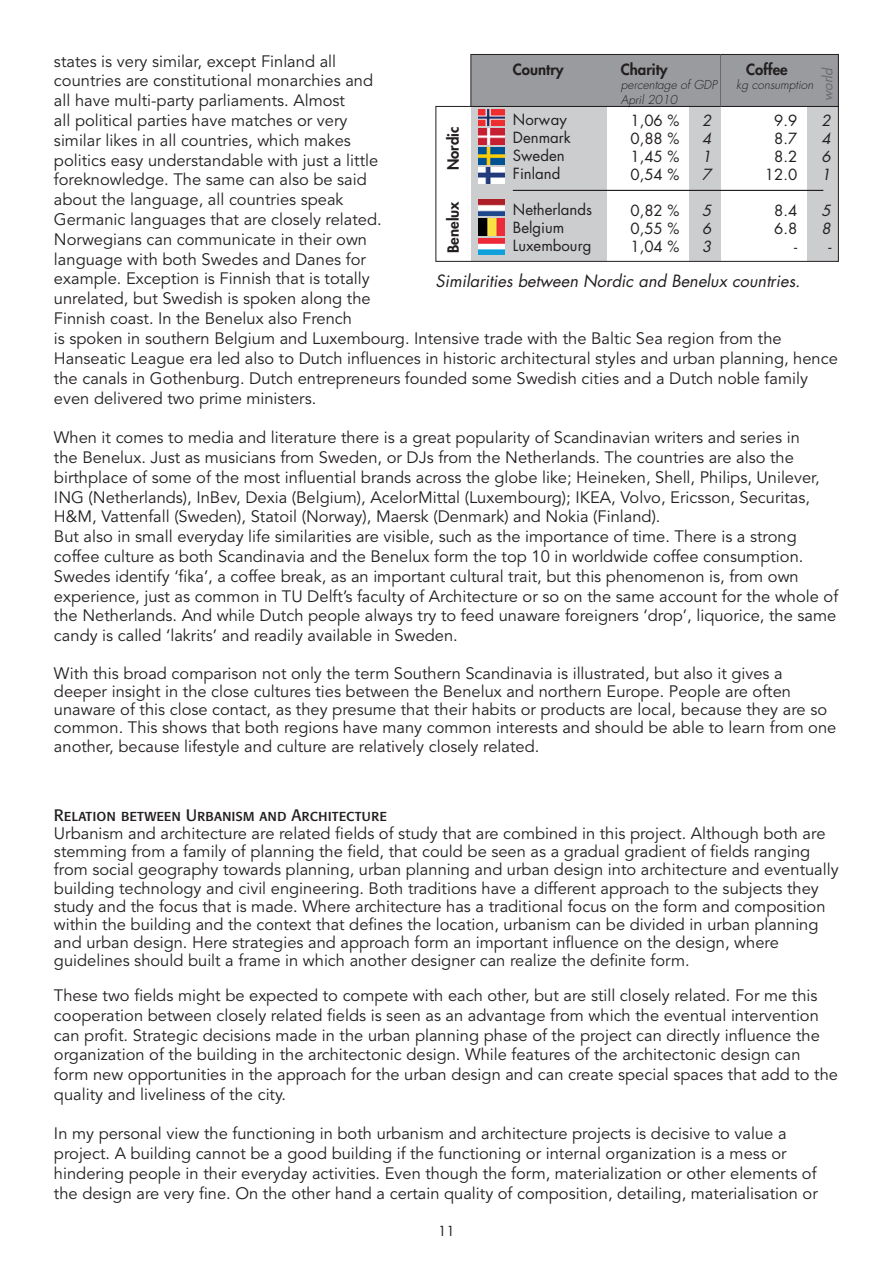
<style>
.page{position:relative;width:893px;height:1263px;background:#fff}
.page>*{position:absolute;margin:0;border:0;box-sizing:border-box;transform-origin:0 0}
.t1{font:16.5px/19.8px "Avenir LT Std";color:#231f20}
.t2{font:italic 16.5px "Futura Std";color:#231f20}
.t3{font:16.5px "Formata Regular SC";color:#231f20}
.t4{font:15px/18px "Futura Std";color:#231f20}
.t5{font:800 15px "Futura Std";color:#231f20}
.t6{font:italic 15px/18px "Futura Std";color:#231f20;text-align:justify}
.t7{font:italic 13.5px "Futura Std";color:#696b6d}
.t8{font:13.5px "Futura Std";color:#231f20}
.t9{font:italic 300 12px "Futura Std";color:#231f20}
</style>
<div class="page">
<div style="left:807px;top:106px;width:31px;height:155px;background:#cbcdcf"></div>
<div style="left:689px;top:106px;width:31px;height:155px;background:#cbcdcf"></div>
<div style="left:471px;top:106px;width:136px;height:155px;background:#cbcdcf"></div>
<hr style="left:513px;top:190px;width:310px;height:1px;background:#231e20">
<div style="left:435px;top:106px;width:404px;height:156px;border:1px solid #231e20"></div>
<div style="left:471px;top:54px;width:367px;height:52px;background:#999b9e"></div>
<div style="left:471px;top:54px;width:367px;height:53px;border:1px solid #231f20"></div>
<img style="left:479px;top:238px;width:26px;height:17px">
<img style="left:479px;top:219px;width:26px;height:16px">
<img style="left:479px;top:128px;width:26px;height:17px">
<img style="left:479px;top:167px;width:26px;height:16px">
<img style="left:479px;top:200px;width:26px;height:16px">
<img style="left:479px;top:109px;width:26px;height:16px">
<img style="left:479px;top:148px;width:26px;height:16px">
<hr style="left:720px;top:54px;width:1px;height:52px;background:#696b6d">
<p class="t1" style="left:54px;top:52px;width:329px">states is very similar, except Finland all countries are constitutional monarchies and all have multi-party parliaments. Almost<br>all political parties have matches or very similar likes in all countries, which makes politics easy understandable with just a little foreknowledge. The same can also be said about the language, all countries speak Germanic languages that are closely related.<br>Norwegians can communicate in their own language with both Swedes and Danes for example. Exception is Finnish that is totally unrelated, but Swedish is spoken along the Finnish coast. In the Benelux also French</p>
<p class="t5" style="left:446px;top:170px;width:45px;rotate:-90deg">Nordic</p>
<p class="t5" style="left:446px;top:253px;width:53px;rotate:-90deg">Benelux</p>
<p class="t5" style="left:513px;top:62px;width:52px">Country</p>
<p class="t5" style="left:621px;top:62px;width:48px">Charity</p>
<p class="t5" style="left:746px;top:62px;width:43px">Coffee</p>
<p class="t9" style="left:621px;top:79px;width:98px">percentage of GDP</p>
<p class="t9" style="left:736px;top:79px;width:79px">kg consumption</p>
<p class="t9" style="left:621px;top:93px;width:58px">April 2010</p>
<p class="t4" style="left:630px;top:112px;width:50px;text-align:justify">1,06 % 0,88 % 1,45 % 0,54 %</p>
<p class="t4" style="left:630px;top:202px;width:50px;text-align:justify">0,82 % 0,55 % 1,04 %</p>
<p class="t4" style="left:513px;top:111px;width:60px">Norway<br>Denmark<br>Sweden<br>Finland</p>
<p class="t4" style="left:513px;top:201px;width:81px">Netherlands<br>Belgium<br>Luxembourg</p>
<p class="t4" style="left:765px;top:112px;width:34px;text-align:right">9.9<br>8.7<br>8.2<br>12.0</p>
<p class="t4" style="left:774px;top:202px;width:25px;text-align:right">8.4<br>6.8 -</p>
<p class="t6" style="left:702px;top:112px;width:11px">2<br>4<br>1<br>7</p>
<p class="t6" style="left:702px;top:202px;width:11px">5<br>6<br>3</p>
<p class="t2" style="left:435px;top:273px;width:366px">Similarities between Nordic and Benelux countries.</p>
<p class="t7" style="left:821px;top:101px;width:36px;rotate:-90deg">world</p>
<p class="t6" style="left:822px;top:112px;width:11px">2<br>4<br>6<br>1</p>
<p class="t6" style="left:822px;top:202px;width:11px;text-align:center">5<br>8 -</p>
<p class="t1" style="left:54px;top:330px;width:785px">is spoken in southern Belgium and Luxembourg. Intensive trade with the Baltic Sea region from the Hanseatic League era led also to Dutch influences in historic architectural styles and urban planning, hence the canals in Gothenburg. Dutch entrepreneurs founded some Swedish cities and a Dutch noble family even delivered two prime ministers.</p>
<p class="t1" style="left:54px;top:429px;width:786px">When it comes to media and literature there is a great popularity of Scandinavian writers and series in<br>the Benelux. Just as musicians from Sweden, or DJs from the Netherlands. The countries are also the birthplace of some of the most influential brands across the globe like; Heineken, Shell, Philips, Unilever, ING (Netherlands), InBev, Dexia (Belgium), AcelorMittal (Luxembourg); IKEA, Volvo, Ericsson, Securitas, H&amp;M, Vattenfall (Sweden), Statoil (Norway), Maersk (Denmark) and Nokia (Finland).<br>But also in small everyday life similarities are visible, such as the importance of time. There is a strong coffee culture as both Scandinavia and the Benelux form the top 10 in worldwide coffee consumption.<br>Swedes identify ‘fika’, a coffee break, as an important cultural trait, but this phenomenon is, from own experience, just as common in TU Delft’s faculty of Architecture or so on the same account for the whole of the Netherlands. And while Dutch people always try to feed unaware foreigners ‘drop’, liquorice, the same candy is called ‘lakrits’ and readily available in Sweden.</p>
<p class="t1" style="left:54px;top:666px;width:784px;line-height:18.1px">With this broad comparison not only the term Southern Scandinavia is illustrated, but also it gives a deeper insight in the close cultures ties between the Benelux and northern Europe. People are often unaware of this close contact, as they presume that their habits or products are local, because they are so common. This shows that both regions have many common interests and should be able to learn from one another, because lifestyle and culture are relatively closely related.</p>
<p class="t3" style="left:54px;top:808px;width:334px">Relation between Urbanism and Architecture</p>
<p class="t1" style="left:54px;top:826px;width:786px;line-height:18.1px">Urbanism and architecture are related fields of study that are combined in this project. Although both are stemming from a family of planning the field, that could be seen as a gradual gradient of fields ranging from social geography towards planning, urban planning and urban design into architecture and eventually building technology and civil engineering. Both traditions have a different approach to the subjects they study and the focus that is made. Where architecture has a traditional focus on the form and composition within the building and the context that defines the location, urbanism can be divided in urban planning and urban design. Here strategies and approach form an important influence on the design, where guidelines should built a frame in which another designer can realize the definite form.</p>
<p class="t1" style="left:54px;top:987px;width:785px">These two fields might be expected to compete with each other, but are still closely related. For me this cooperation between closely related fields is seen as an advantage from which the eventual intervention can profit. Strategic decisions made in the urban planning phase of the project can directly influence the organization of the building in the architectonic design. While features of the architectonic design can form new opportunities in the approach for the urban design and can create special spaces that add to the quality and liveliness of the city.</p>
<p class="t1" style="left:54px;top:1125px;width:765px">In my personal view the functioning in both urbanism and architecture projects is decisive to value a project. A building cannot be a good building if the functioning or internal organization is a mess or hindering people in their everyday activities. Even though the form, materialization or other elements of the design are very fine. On the other hand a certain quality of composition, detailing, materialisation or</p>
<p class="t8" style="left:438px;top:1225px;width:18px">11</p>
</div>
